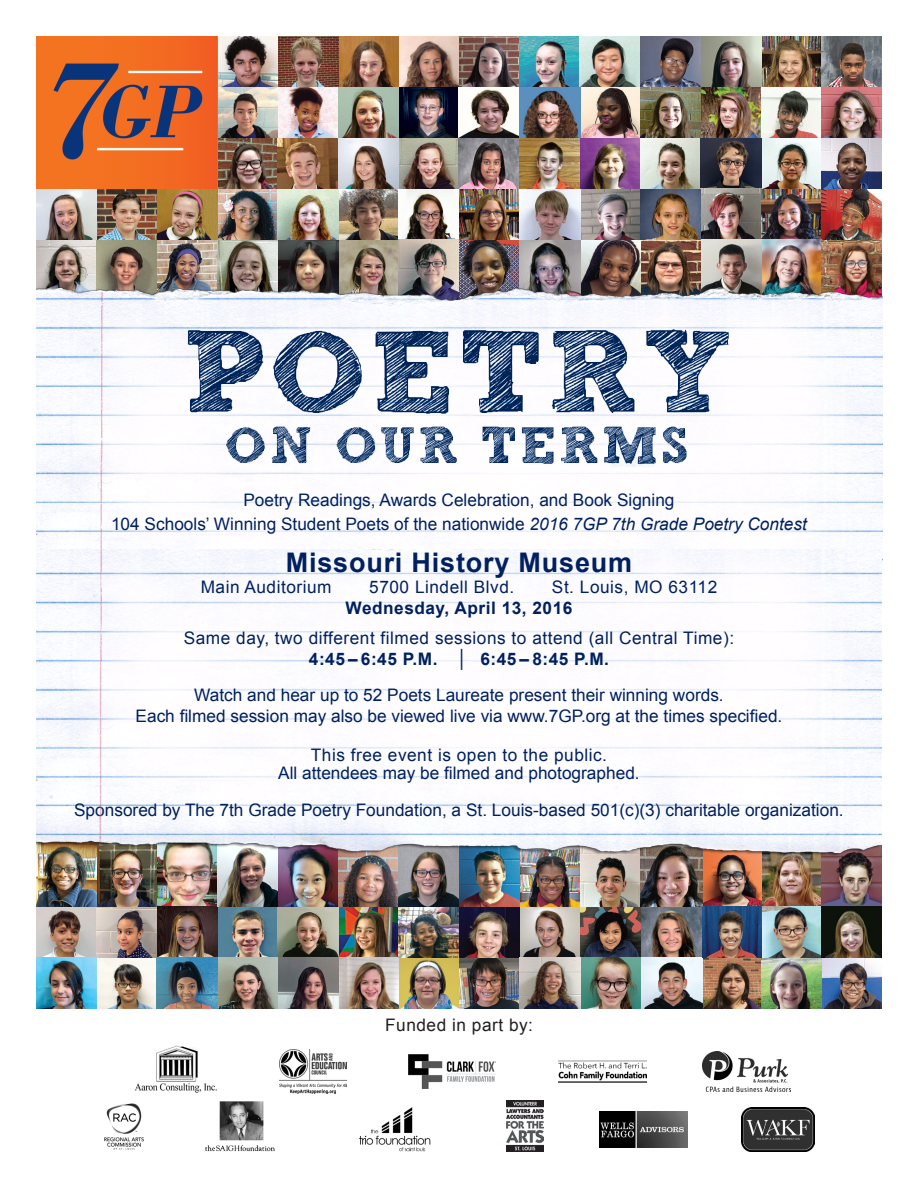
<style>
.page{position:relative;width:918px;height:1188px;background:#fff}
.page>*{position:absolute;margin:0;border:0;box-sizing:border-box;transform-origin:0 0}
.t1{font:700 27px "Arial";letter-spacing:.03em;color:#00205f}
.t2{font:17.25px "Arial";color:#00205f}
.t3{font:17.25px "Arial";letter-spacing:.03em;color:#00205f}
.t4{font:700 17.25px "Arial";letter-spacing:.03em;color:#00205f}
.t5{font:17.25px "Arial";letter-spacing:.03em;color:#231f20}
.s1{font-style:italic}
.s2{font-weight:400;font-size:22.35px}
</style>
<div class="page">
<img style="left:36px;top:841px;width:846px;height:168px">
<img style="left:217px;top:36px;width:363px;height:102px">
<img style="left:520px;top:240px;width:362px;height:42px">
<img style="left:580px;top:36px;width:302px;height:204px">
<img style="left:36px;top:36px;width:181px;height:246px">
<img style="left:278px;top:189px;width:242px;height:93px">
<img style="left:217px;top:138px;width:61px;height:144px">
<img style="left:278px;top:138px;width:302px;height:51px">
<img style="left:520px;top:189px;width:60px;height:51px">
<img style="left:135px;top:1083px;width:82px;height:10px">
<img style="left:156px;top:1045px;width:42px;height:37px">
<img style="left:702px;top:1051px;width:88px;height:41px">
<img style="left:280px;top:1050px;width:66px;height:43px">
<img style="left:104px;top:1103px;width:40px;height:47px">
<img style="left:408px;top:1055px;width:88px;height:33px">
<img style="left:205px;top:1101px;width:70px;height:50px">
<img style="left:559px;top:1060px;width:88px;height:23px">
<img style="left:599px;top:1112px;width:88px;height:36px">
<img style="left:742px;top:1108px;width:72px;height:43px">
<img style="left:359px;top:1108px;width:71px;height:43px">
<img style="left:506px;top:1100px;width:38px;height:51px">
<img style="left:36px;top:282px;width:846px;height:291px">
<img style="left:37px;top:549px;width:845px;height:309px">
<img style="left:158px;top:424px;width:602px;height:46px">
<img style="left:183px;top:326px;width:552px;height:93px">
<img style="left:71px;top:292px;width:61px;height:549px">
<p class="t2" style="left:243px;top:489px;width:433px">Poetry Readings, Awards Celebration, and Book Signing</p>
<p class="t2" style="left:111px;top:513px;width:697px">104 Schools’ Winning Student Poets of the nationwide <span class="s1">2016 7GP 7th Grade Poetry Contest</span></p>
<p class="t1" style="left:286px;top:545px;width:348px">Missouri History Museum</p>
<p class="t3" style="left:201px;top:576px;width:132px">Main Auditorium</p>
<p class="t3" style="left:369px;top:576px;width:146px">5700 Lindell Blvd.</p>
<p class="t3" style="left:552px;top:576px;width:167px">St. Louis, MO 63112</p>
<p class="t4" style="left:346px;top:597px;width:228px">Wednesday, April 13, 2016</p>
<p class="t3" style="left:184px;top:627px;width:552px">Same day, two different filmed sessions to attend (all Central Time):</p>
<p class="t4" style="left:309px;top:648px;width:302px">4:45 – 6:45 P.M. <span class="s2">|</span> 6:45 – 8:45 P.M.</p>
<p class="t2" style="left:194px;top:684px;width:531px">Watch and hear up to 52 Poets Laureate present their winning words.</p>
<p class="t2" style="left:136px;top:705px;width:648px">Each filmed session may also be viewed live via www.7GP.org at the times specified.</p>
<p class="t3" style="left:311px;top:744px;width:298px">This free event is open to the public.</p>
<p class="t2" style="left:278px;top:762px;width:363px">All attendees may be filmed and photographed.</p>
<p class="t2" style="left:74px;top:799px;width:771px">Sponsored by The 7th Grade Poetry Foundation, a St. Louis-based 501(c)(3) charitable organization.</p>
<p class="t5" style="left:385px;top:1014px;width:149px">Funded in part by:</p>
</div>
